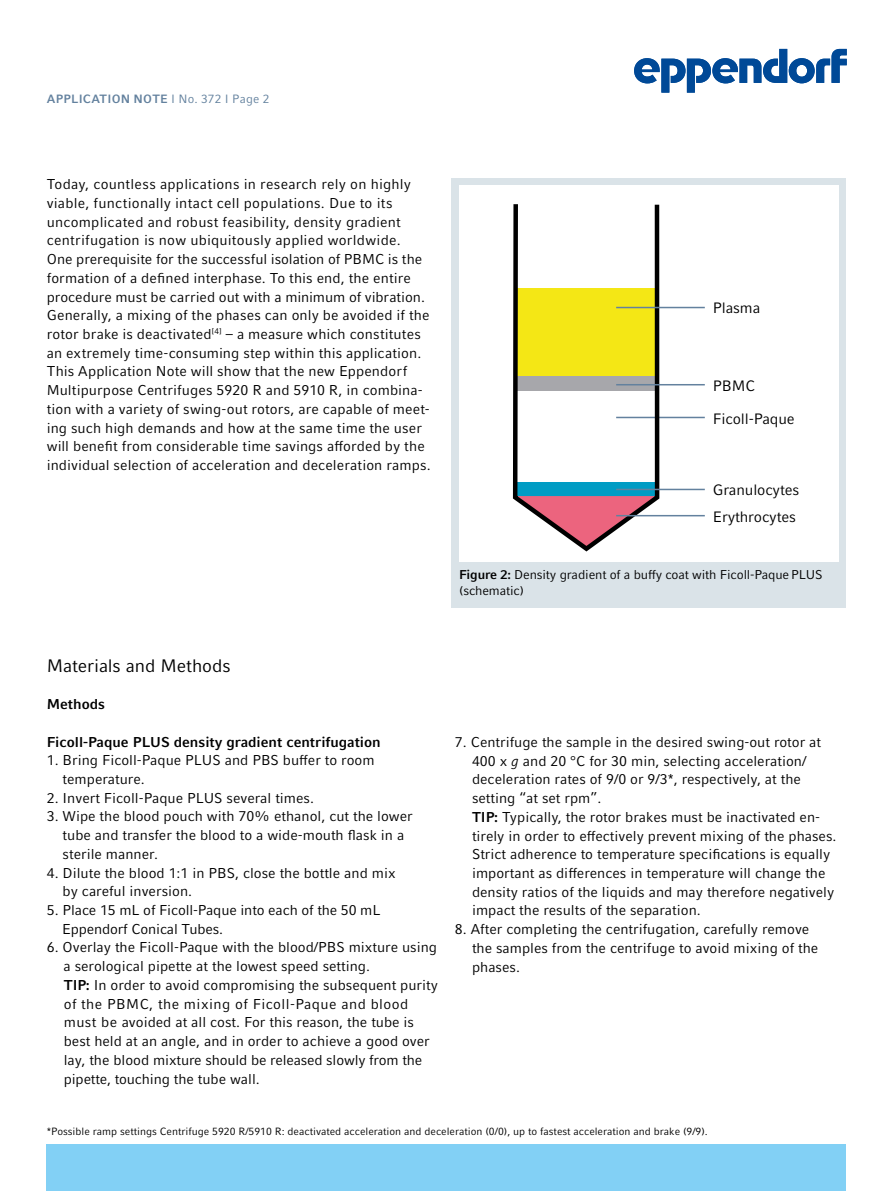
<style>
.page{position:relative;width:893px;height:1191px;background:#fff}
.page>*{position:absolute;margin:0;border:0;box-sizing:border-box;transform-origin:0 0}
.t1{font:18px "Compatil Factfor Eppendorf";letter-spacing:-.005em;color:#000}
.t2{font:15px/32.7px "Compatil Factfor Eppendorf";letter-spacing:-.01em;color:#000}
.t3{font:14.25px/18.8px "Compatil Factfor Eppendorf";color:#000}
.t4{font:700 14.25px "Compatil Factfor Eppendorf";color:#000}
.t5{font:12.75px/15.3px "Compatil Factfor Eppendorf";letter-spacing:-.01em;color:#000}
.t6{font:700 12px "Compatil Factfor Eppendorf";letter-spacing:.015em;color:#63819e}
.t7{font:10.5px "Compatil Factfor Eppendorf";color:#000}
.s1{font-weight:400}
.s2{font-weight:700}
.s3{font-style:italic}
</style>
<div class="page">
<div style="left:47px;top:1144px;width:799px;height:47px;background:#82d0f5"></div>
<svg style="left:634px;top:49px;width:213px;height:44px"></svg>
<div style="left:451px;top:179px;width:395px;height:429px;background:#dae3e8"></div>
<div style="left:459px;top:185px;width:379px;height:376px;background:#fff"></div>
<hr style="left:616px;top:417px;width:89px;height:1px;background:#63819e">
<svg style="left:512px;top:204px;width:150px;height:348px"></svg>
<hr style="left:616px;top:384px;width:89px;height:1px;background:#63819e">
<hr style="left:616px;top:307px;width:89px;height:1px;background:#63819e">
<hr style="left:616px;top:489px;width:89px;height:1px;background:#63819e">
<hr style="left:616px;top:515px;width:89px;height:1px;background:#63819e">
<p class="t6" style="left:47px;top:91px;width:224px">APPLICATION NOTE <span class="s1">I No. 372 I Page 2</span></p>
<p class="t3" style="left:47px;top:175px;width:386px">Today, countless applications in research rely on highly viable, functionally intact cell populations. Due to its uncomplicated and robust feasibility, density gradient centrifugation is now ubiquitously applied worldwide.<br>One prerequisite for the successful isolation of PBMC is the formation of a defined interphase. To this end, the entire procedure must be carried out with a minimum of vibration.<br>Generally, a mixing of the phases can only be avoided if the rotor brake is deactivated<sup>[4]</sup> – a measure which constitutes an extremely time-consuming step within this application.<br>This Application Note will show that the new Eppendorf Multipurpose Centrifuges 5920 R and 5910 R, in combina&shy;tion with a variety of swing-out rotors, are capable of meet&shy;ing such high demands and how at the same time the user will benefit from considerable time savings afforded by the individual selection of acceleration and deceleration ramps.</p>
<p class="t2" style="left:713px;top:292px;width:49px">Plasma</p>
<p class="t2" style="left:713px;top:369px;width:83px">PBMC<br>Ficoll-Paque</p>
<p class="t2" style="left:713px;top:476px;width:88px;line-height:26.5px">Granulocytes<br>Erythrocytes</p>
<p class="t5" style="left:459px;top:567px;width:365px"><span class="s2">Figure 2:</span> Density gradient of a buffy coat with Ficoll-Paque PLUS (schematic)</p>
<p class="t1" style="left:47px;top:655px;width:185px">Materials and Methods</p>
<p class="t4" style="left:47px;top:696px;width:60px">Methods</p>
<p class="t4" style="left:47px;top:733px;width:336px">Ficoll-Paque PLUS density gradient centrifugation</p>
<p class="t3" style="left:63px;top:751px;width:313px;text-indent:-16px">1. Bring Ficoll-Paque PLUS and PBS buffer to room temperature.</p>
<p class="t3" style="left:47px;top:788px;width:269px">2. Invert Ficoll-Paque PLUS several times.</p>
<p class="t3" style="left:63px;top:807px;width:352px;text-indent:-16px">3. Wipe the blood pouch with 70% ethanol, cut the lower tube and transfer the blood to a wide-mouth flask in a sterile manner.</p>
<p class="t3" style="left:63px;top:863px;width:335px;text-indent:-16px">4. Dilute the blood 1:1 in PBS, close the bottle and mix by careful inversion.</p>
<p class="t3" style="left:62px;top:900px;width:320px;text-indent:-15px">5. Place 15 mL of Ficoll-Paque into each of the 50 mL<br>Eppendorf Conical Tubes.</p>
<p class="t3" style="left:63px;top:938px;width:376px;text-indent:-17px">6. Overlay the Ficoll-Paque with the blood/PBS mixture using a serological pipette at the lowest speed setting.<br><span class="s2">TIP:</span> In order to avoid compromising the subsequent purity of the PBMC, the mixing of Ficoll-Paque and blood must be avoided at all cost. For this reason, the tube is best held at an angle, and in order to achieve a good over lay, the blood mixture should be released slowly from the pipette, touching the tube wall.</p>
<p class="t3" style="left:472px;top:732px;width:366px;text-indent:-17px">7. Centrifuge the sample in the desired swing-out rotor at 400 x <span class="s3">g</span> and 20 °C for 30 min, selecting acceleration/ deceleration rates of 9/0 or 9/3*, respectively, at the setting “at set rpm”.<br><span class="s2">TIP:</span> Typically, the rotor brakes must be inactivated en&shy;tirely in order to effectively prevent mixing of the phases.<br>Strict adherence to temperature specifications is equally important as differences in temperature will change the density ratios of the liquids and may therefore negatively impact the results of the separation.</p>
<p class="t3" style="left:472px;top:919px;width:348px;text-indent:-17px">8. After completing the centrifugation, carefully remove the samples from the centrifuge to avoid mixing of the phases.</p>
<p class="t7" style="left:47px;top:1125px;width:663px">*Possible ramp settings Centrifuge 5920 R/5910 R: deactivated acceleration and deceleration (0/0), up to fastest acceleration and brake (9/9).</p>
</div>
